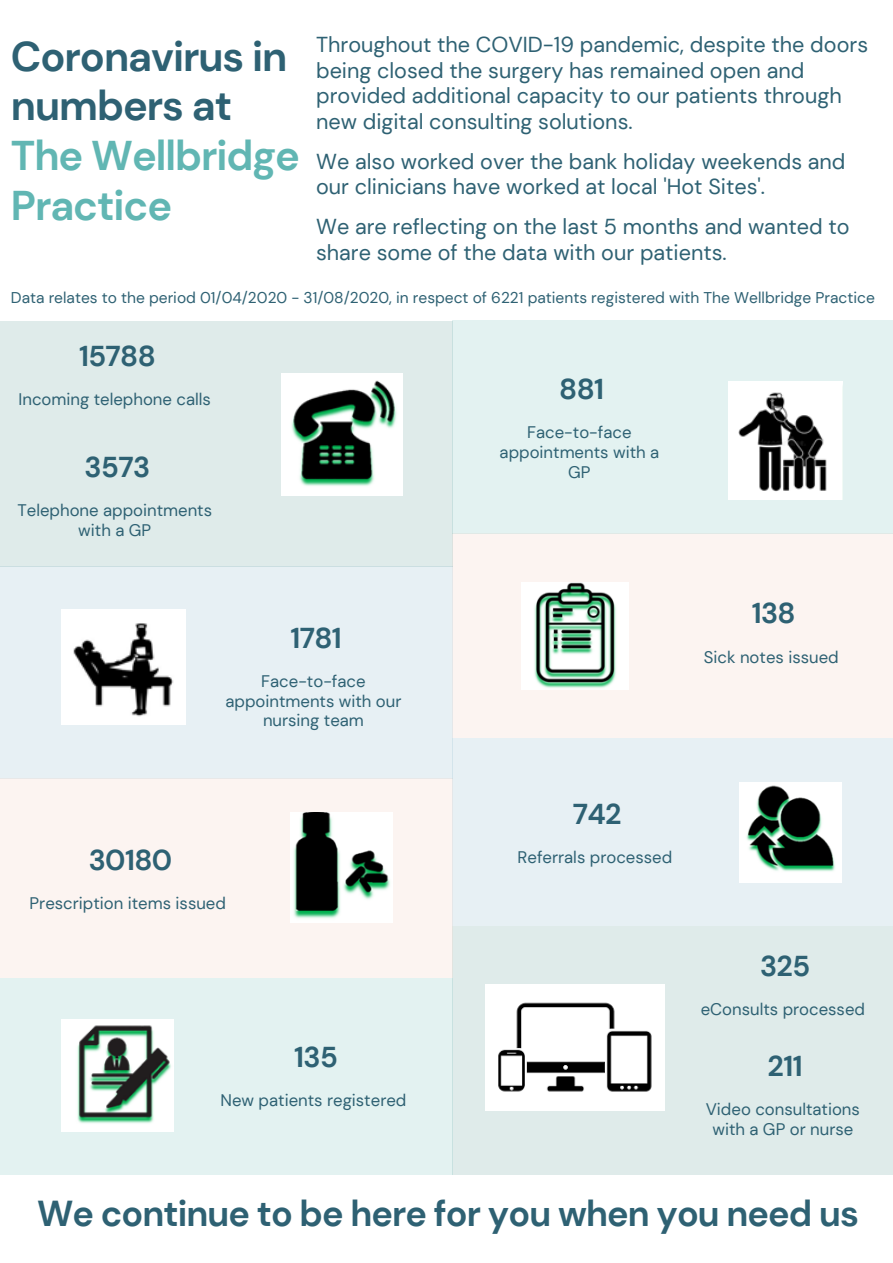
<style>
.page{position:relative;width:893px;height:1263px;background:#fff}
.page>*{position:absolute;margin:0;border:0;box-sizing:border-box;transform-origin:0 0}
.t1{font:700 41.47px/49.8px "DM Sans";letter-spacing:-.025em;color:#2e6173}
.t2{font:700 41.47px/49.8px "DM Sans";letter-spacing:-.025em;color:#61b6b3}
.t3{font:700 36px "DM Sans";letter-spacing:-.025em;color:#2e6173}
.t4{font:700 28.72px "DM Sans";letter-spacing:-.02em;color:#2e6173}
.t5{font:21.6px/25.7px "DM Sans";color:#2e6173}
.t6{font:16.73px/19.9px "DM Sans";color:#2e6173;text-align:center}
.t7{font:15.52px "DM Sans";color:#2e6173}
</style>
<div class="page">
<div style="left:452px;top:534px;width:441px;height:204px;background:#fcf4f1"></div>
<div style="left:0;top:566px;width:452px;height:212px;background:#e7f0f4"></div>
<div style="left:452px;top:926px;width:441px;height:249px;background:#dfebea"></div>
<div style="left:0;top:778px;width:452px;height:199px;background:#fcf4f1"></div>
<div style="left:452px;top:739px;width:441px;height:187px;background:#e7f0f4"></div>
<div style="left:452px;top:321px;width:441px;height:213px;background:#e3f2f1"></div>
<div style="left:0;top:321px;width:452px;height:245px;background:#dfebea"></div>
<img style="left:728px;top:382px;width:114px;height:117px">
<img style="left:281px;top:373px;width:121px;height:122px">
<img style="left:62px;top:610px;width:123px;height:114px">
<img style="left:290px;top:813px;width:103px;height:109px">
<div style="left:0;top:978px;width:452px;height:197px;background:#e3f2f1"></div>
<img style="left:62px;top:1020px;width:111px;height:111px">
<img style="left:521px;top:583px;width:107px;height:106px">
<img style="left:739px;top:783px;width:103px;height:99px">
<img style="left:485px;top:984px;width:179px;height:127px">
<h1 class="t1" style="left:11px;top:32px;width:278px">Coronavirus in numbers at</h1>
<h1 class="t2" style="left:11px;top:131px;width:291px">The Wellbridge<br>Practice</h1>
<p class="t5" style="left:316px;top:32px;width:553px">Throughout the COVID-19 pandemic, despite the doors being closed the surgery has remained open and provided additional capacity to our patients through new digital consulting solutions.</p>
<p class="t5" style="left:316px;top:148px;width:531px">We also worked over the bank holiday weekends and our clinicians have worked at local 'Hot Sites'.</p>
<p class="t5" style="left:316px;top:214px;width:535px">We are reflecting on the last 5 months and wanted to share some of the data with our patients.</p>
<p class="t7" style="left:11px;top:287px;width:865px">Data relates to the period 01/04/2020 - 31/08/2020, in respect of 6221 patients registered with The Wellbridge Practice</p>
<h3 class="t4" style="left:79px;top:337px;width:78px">15788</h3>
<p class="t6" style="left:19px;top:389px;width:194px">Incoming telephone calls</p>
<h3 class="t4" style="left:559px;top:370px;width:46px">881</h3>
<p class="t6" style="left:499px;top:422px;width:161px">Face-to-face appointments with a<br>GP</p>
<h3 class="t4" style="left:85px;top:449px;width:67px">3573</h3>
<p class="t6" style="left:17px;top:501px;width:196px">Telephone appointments with a GP</p>
<h3 class="t4" style="left:290px;top:619px;width:53px">1781</h3>
<p class="t6" style="left:225px;top:671px;width:178px">Face-to-face appointments with our nursing team</p>
<h3 class="t4" style="left:89px;top:841px;width:85px">30180</h3>
<p class="t6" style="left:30px;top:893px;width:198px">Prescription items issued</p>
<h3 class="t4" style="left:294px;top:1039px;width:45px">135</h3>
<p class="t6" style="left:220px;top:1091px;width:187px">New patients registered</p>
<h3 class="t4" style="left:751px;top:595px;width:45px">138</h3>
<p class="t6" style="left:704px;top:647px;width:136px">Sick notes issued</p>
<h3 class="t4" style="left:573px;top:796px;width:50px">742</h3>
<p class="t6" style="left:517px;top:848px;width:156px">Referrals processed</p>
<h3 class="t4" style="left:760px;top:948px;width:52px">325</h3>
<p class="t6" style="left:700px;top:1000px;width:166px">eConsults processed</p>
<h3 class="t4" style="left:767px;top:1047px;width:37px">211</h3>
<p class="t6" style="left:706px;top:1099px;width:156px">Video consultations with a GP or nurse</p>
<h2 class="t3" style="left:37px;top:1190px;width:823px">We continue to be here for you when you need us</h2>
</div>
